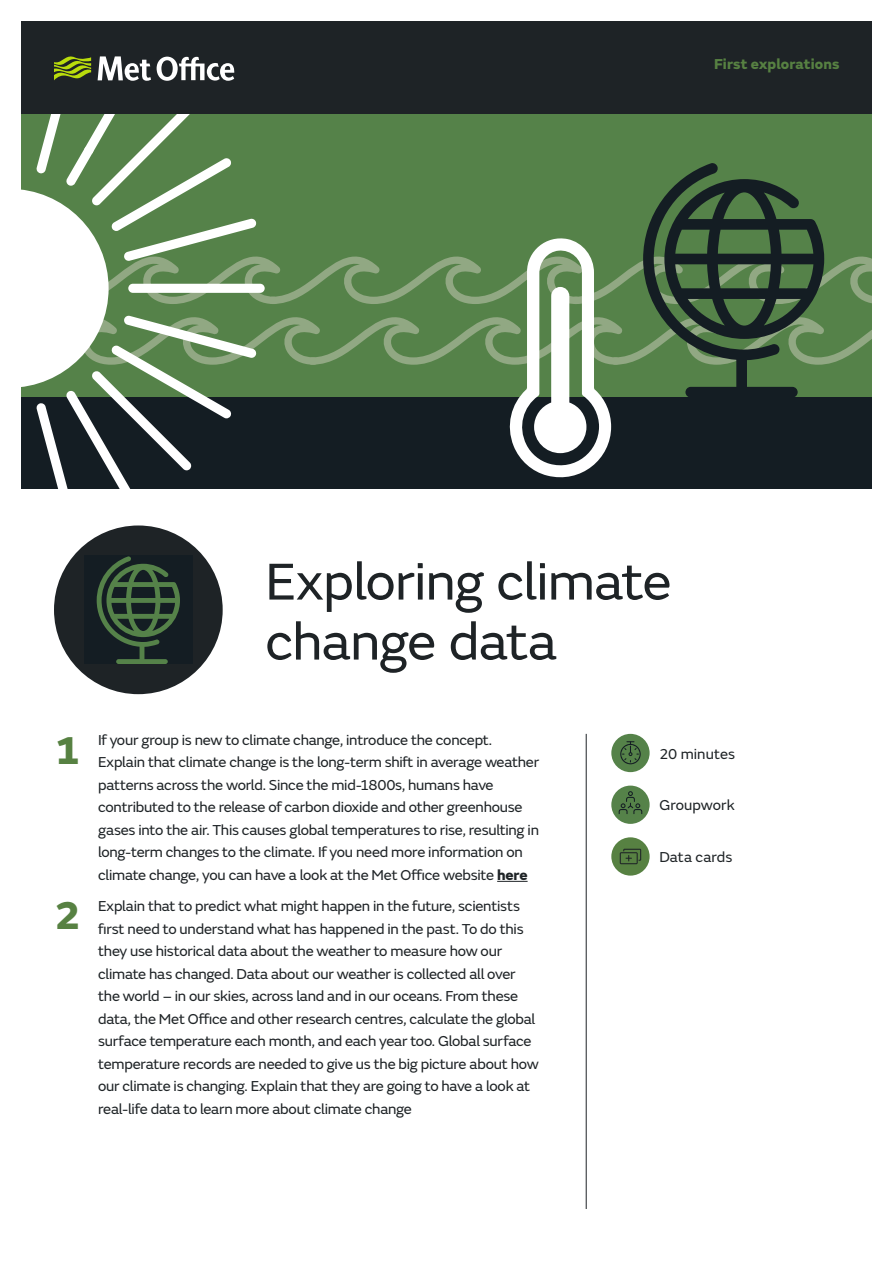
<style>
.page{position:relative;width:893px;height:1263px;background:#fff}
.page>*{position:absolute;margin:0;border:0;box-sizing:border-box;transform-origin:0 0}
.MO_Lesson_plan_title{font:54px/60px "FS Emeric";letter-spacing:-.01em;color:#1e2326}
.t1{font:800 40.5px "FS Emeric";color:#578142}
.MO_Lesson_plan_bulle{font:15px/22.5px "FS Emeric";letter-spacing:-.015em;color:#1e2326}
.MO_Lesson_plan_body{font:15px "FS Emeric";letter-spacing:.005em;color:#1e2326}
.MO_Lesson_plan_age_r{font:800 15px "FS Emeric";letter-spacing:.005em;color:#578142}
.s1{font-weight:800}
</style>
<div class="page">
<div style="left:611px;top:734px;width:39px;height:38px;background:#558249;border-radius:50%"></div>
<svg style="left:620px;top:741px;width:21px;height:23px"></svg>
<div style="left:611px;top:786px;width:39px;height:38px;background:#558249;border-radius:50%"></div>
<svg style="left:619px;top:791px;width:23px;height:23px"></svg>
<div style="left:54px;top:525px;width:169px;height:169px;background:#1e2326;border-radius:50%"></div>
<svg style="left:96px;top:556px;width:84px;height:108px"></svg>
<div style="left:21px;top:21px;width:851px;height:95px;background:#1e2326"></div>
<svg style="left:98px;top:56px;width:137px;height:25px"></svg>
<svg style="left:54px;top:56px;width:37px;height:24px"></svg>
<hr style="left:586px;top:734px;width:1px;height:475px;background:#1e2326">
<hr style="left:497px;top:881px;width:31px;height:1px;background:#1e2326">
<svg style="left:21px;top:115px;width:851px;height:374px;background:#597656"></svg>
<div style="left:611px;top:837px;width:39px;height:39px;background:#578142;border-radius:50%"></div>
<svg style="left:620px;top:849px;width:21px;height:15px"></svg>
<p class="MO_Lesson_plan_age_r" style="left:714px;top:52px;width:127px">First explorations</p>
<p class="MO_Lesson_plan_title" style="left:265px;top:548px;width:408px">Exploring climate change data</p>
<p class="t1" style="left:54px;top:718px;width:29px">1</p>
<p class="t1" style="left:54px;top:883px;width:29px">2</p>
<p class="MO_Lesson_plan_bulle" style="left:98px;top:728px;width:442px">If your group is new to climate change, introduce the concept.<br>Explain that climate change is the long-term shift in average weather patterns across the world. Since the mid-1800s, humans have contributed to the release of carbon dioxide and other greenhouse gases into the air. This causes global temperatures to rise, resulting in long-term changes to the climate. If you need more information on climate change, you can have a look at the Met Office website <span class="s1">here</span></p>
<p class="MO_Lesson_plan_bulle" style="left:98px;top:894px;width:442px">Explain that to predict what might happen in the future, scientists first need to understand what has happened in the past. To do this they use historical data about the weather to measure how our climate has changed. Data about our weather is collected all over the world – in our skies, across land and in our oceans. From these data, the Met Office and other research centres, calculate the global surface temperature each month, and each year too. Global surface temperature records are needed to give us the big picture about how our climate is changing. Explain that they are going to have a look at real-life data to learn more about climate change</p>
<p class="MO_Lesson_plan_body" style="left:659px;top:743px;width:77px">20 minutes</p>
<p class="MO_Lesson_plan_body" style="left:659px;top:794px;width:77px">Groupwork</p>
<p class="MO_Lesson_plan_body" style="left:659px;top:846px;width:74px">Data cards</p>
</div>
